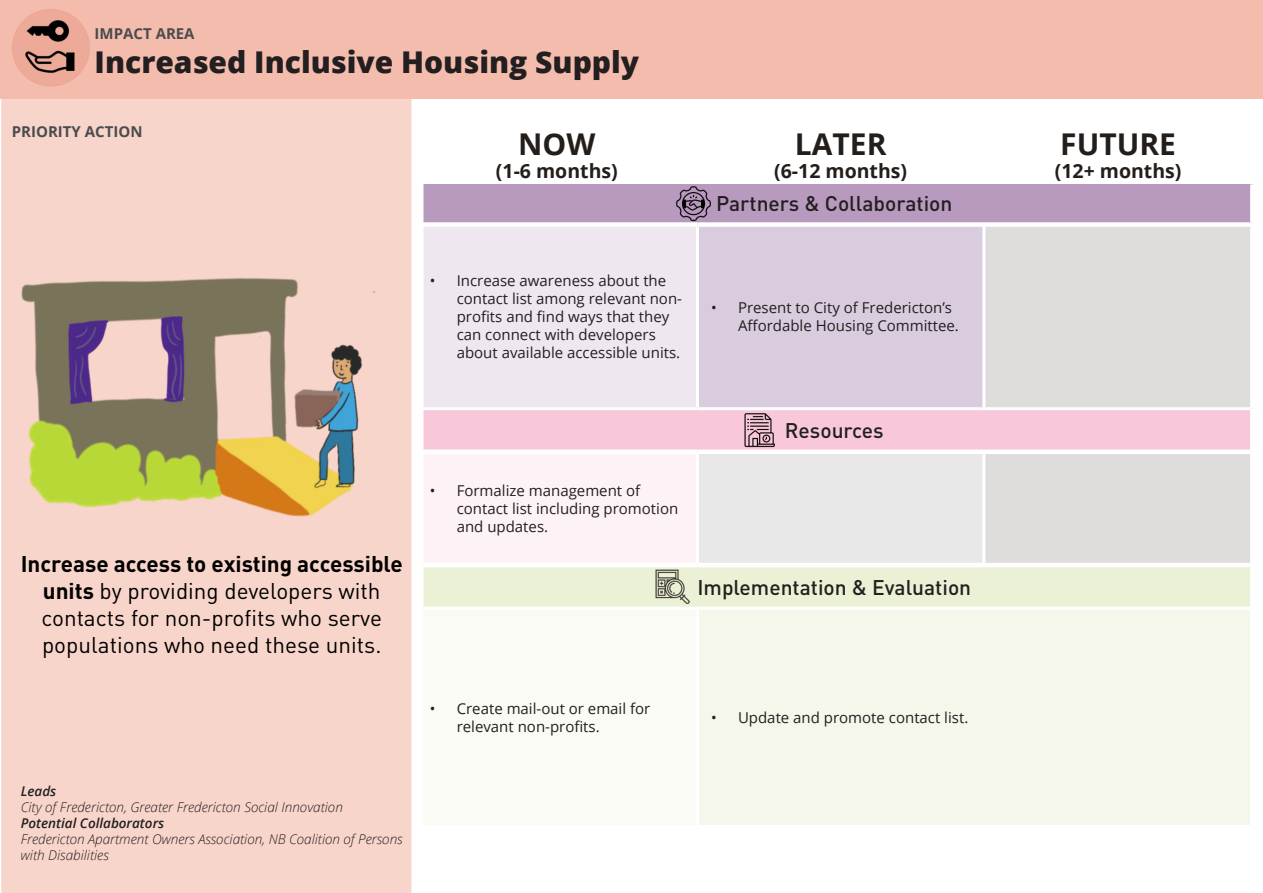
<style>
.page{position:relative;width:1263px;height:893px;background:#fff}
.page>*{position:absolute;margin:0;border:0;box-sizing:border-box;transform-origin:0 0}
.t1{font:800 30px "Open Sans";color:#231f20}
.t2{font:700 30px "Open Sans";color:#241e1b}
.t3{font:22.5px/27px "DIN Pro";color:#000;text-align:center}
.t4{font:500 21px "DIN Pro";color:#231f20}
.t5{font:700 19.5px "Open Sans";color:#241e1b}
.t6{font:15px/18px "Open Sans";color:#231f20}
.t7{font:700 15px "Open Sans";color:#4b4c4d}
.t8{font:italic 300 13.5px/16.2px "Open Sans";color:#231f20}
.t9{font:italic 600 13.5px "Open Sans";color:#231f20}
.s1{font-weight:700}
</style>
<div class="page">
<div style="left:1px;top:98px;width:410px;height:795px;background:#f8d5ca"></div>
<div style="left:416px;top:184px;width:836px;height:41px;background:#b79abe"></div>
<div style="left:416px;top:225px;width:281px;height:184px;background:#eee7ef"></div>
<div style="left:697px;top:225px;width:287px;height:184px;background:#d9ccde"></div>
<div style="left:985px;top:227px;width:265px;height:336px;background:#dedddc"></div>
<div style="left:416px;top:409px;width:836px;height:43px;background:#f8c7d9"></div>
<div style="left:416px;top:452px;width:281px;height:113px;background:#fdf3f6"></div>
<div style="left:697px;top:452px;width:287px;height:113px;background:#e9e8e8"></div>
<div style="left:416px;top:565px;width:836px;height:43px;background:#ebf1d4"></div>
<div style="left:416px;top:608px;width:281px;height:219px;background:#fafbf5"></div>
<div style="left:697px;top:608px;width:555px;height:219px;background:#f5f7ea"></div>
<hr style="left:696px;top:227px;width:3px;height:180px;background:#fff">
<hr style="left:982px;top:227px;width:3px;height:180px;background:#fff">
<hr style="left:414px;top:407px;width:283px;height:3px;background:#fff">
<hr style="left:697px;top:407px;width:287px;height:3px;background:#fff">
<hr style="left:984px;top:407px;width:266px;height:3px;background:#fff">
<div style="left:414px;top:449px;width:283px;height:5px;background:#fff"></div>
<div style="left:697px;top:449px;width:287px;height:5px;background:#fff"></div>
<div style="left:984px;top:449px;width:266px;height:5px;background:#fff"></div>
<hr style="left:414px;top:563px;width:283px;height:4px;background:#fff">
<hr style="left:697px;top:563px;width:287px;height:4px;background:#fff">
<hr style="left:984px;top:563px;width:266px;height:4px;background:#fff">
<hr style="left:696px;top:454px;width:3px;height:109px;background:#fff">
<hr style="left:982px;top:454px;width:3px;height:109px;background:#fff">
<hr style="left:414px;top:607px;width:283px;height:3px;background:#fff">
<hr style="left:697px;top:607px;width:287px;height:3px;background:#fff">
<hr style="left:696px;top:610px;width:3px;height:215px;background:#fff">
<hr style="left:984px;top:607px;width:266px;height:3px;background:#fff">
<div style="left:414px;top:222px;width:283px;height:5px;background:#fff"></div>
<div style="left:697px;top:222px;width:287px;height:5px;background:#fff"></div>
<div style="left:984px;top:222px;width:271px;height:5px;background:#fff"></div>
<div style="left:1250px;top:184px;width:5px;height:38px;background:#fff"></div>
<div style="left:1250px;top:409px;width:5px;height:43px;background:#fff"></div>
<div style="left:1250px;top:565px;width:5px;height:43px;background:#fff"></div>
<div style="left:1250px;top:608px;width:5px;height:217px;background:#fff"></div>
<hr style="left:414px;top:825px;width:283px;height:4px;background:#fff">
<hr style="left:697px;top:825px;width:287px;height:4px;background:#fff">
<hr style="left:984px;top:825px;width:271px;height:4px;background:#fff">
<img style="left:656px;top:570px;width:34px;height:34px">
<img style="left:676px;top:186px;width:35px;height:35px">
<img style="left:744px;top:413px;width:31px;height:34px">
<div style="left:411px;top:79px;width:12px;height:814px;background:#fff"></div>
<div style="left:0;top:0;width:1263px;height:98px;background:#f4bcad"></div>
<img style="left:12px;top:9px;width:78px;height:78px;border-radius:39px">
<img style="left:12px;top:252px;width:400px;height:288px">
<p class="t7" style="left:95px;top:23px;width:102px">IMPACT AREA</p>
<p class="t1" style="left:95px;top:39px;width:546px">Increased Inclusive Housing Supply</p>
<p class="t7" style="left:12px;top:121px;width:132px">PRIORITY ACTION</p>
<p class="t2" style="left:518px;top:123px;width:79px">NOW</p>
<p class="t5" style="left:496px;top:158px;width:123px">(1-6 months)</p>
<p class="t6" style="left:457px;top:272px;width:227px;text-indent:-27px">• Increase awareness about the contact list among relevant non&shy;profits and find ways that they can connect with developers about available accessible units.</p>
<p class="t2" style="left:795px;top:123px;width:93px">LATER</p>
<p class="t5" style="left:774px;top:158px;width:134px">(6-12 months)</p>
<p class="t4" style="left:716px;top:189px;width:238px">Partners &amp; Collaboration</p>
<p class="t6" style="left:738px;top:299px;width:222px;text-indent:-27px">• Present to City of Fredericton’s<br>Affordable Housing Committee.</p>
<p class="t3" style="left:21px;top:550px;width:383px"><span class="s1">Increase access to existing accessible units</span> by providing developers with contacts for non-profits who serve populations who need these units.</p>
<p class="t6" style="left:457px;top:481px;width:223px;text-indent:-27px">• Formalize management of contact list including promotion and updates.</p>
<p class="t4" style="left:785px;top:416px;width:100px">Resources</p>
<p class="t4" style="left:697px;top:573px;width:275px">Implementation &amp; Evaluation</p>
<p class="t9" style="left:21px;top:781px;width:37px">Leads</p>
<p class="t8" style="left:21px;top:798px;width:324px">City of Fredericton, Greater Fredericton Social Innovation</p>
<p class="t9" style="left:21px;top:814px;width:145px">Potential Collaborators</p>
<p class="t8" style="left:21px;top:831px;width:383px">Fredericton Apartment Owners Association, NB Coalition of Persons with Disabilities</p>
<p class="t6" style="left:457px;top:700px;width:195px;text-indent:-27px">• Create mail-out or email for relevant non-profits.</p>
<p class="t6" style="left:711px;top:709px;width:259px">• Update and promote contact list.</p>
<p class="t2" style="left:1060px;top:123px;width:117px">FUTURE</p>
<p class="t5" style="left:1055px;top:158px;width:128px">(12+ months)</p>
</div>
